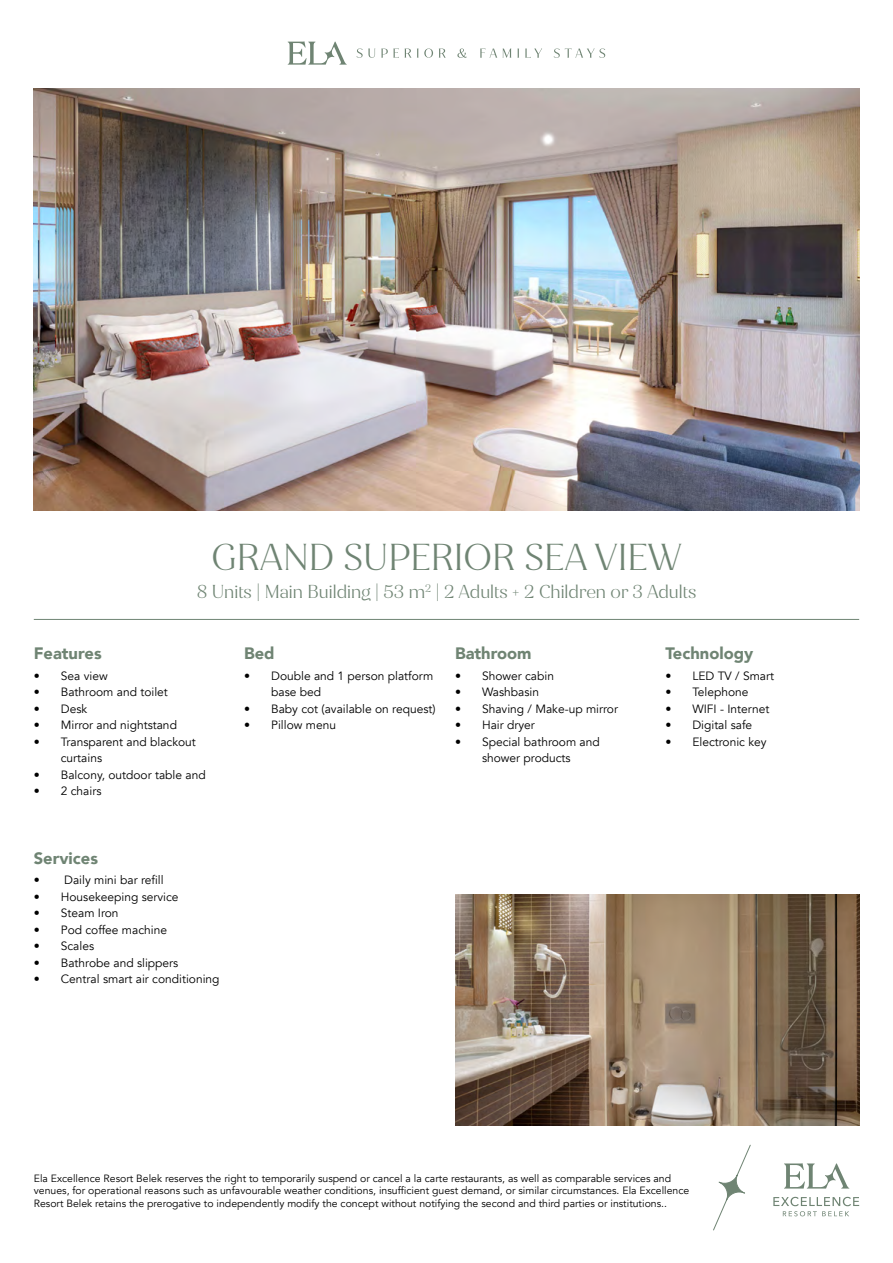
<style>
.page{position:relative;width:893px;height:1263px;background:#fff}
.page>*{position:absolute;margin:0;border:0;box-sizing:border-box;transform-origin:0 0}
.t1{font:300 36px "Jazmin Alt";color:#6f8473}
.t2{font:300 18px "Jazmin Alt";color:#6f8473}
.t3{font:900 16.5px "Avenir";color:#6f8473}
.t4{font:12px/16.5px "Avenir";color:#000}
.t5{font:10.5px/12.6px "Avenir";color:#000}
</style>
<div class="page">
<svg style="left:784px;top:1163px;width:65px;height:25px"></svg>
<svg style="left:773px;top:1197px;width:86px;height:19px"></svg>
<svg style="left:719px;top:1175px;width:26px;height:25px"></svg>
<div style="left:719px;top:1174px;width:26px;height:27px;border:1px solid #6f8473;border-radius:7px"></div>
<svg style="left:713px;top:1199px;width:14px;height:32px"></svg>
<svg style="left:736px;top:1144px;width:15px;height:31px"></svg>
<img style="left:34px;top:88px;width:825px;height:423px">
<hr style="left:34px;top:619px;width:825px;height:1px;background:#6f8473">
<svg style="left:288px;top:41px;width:59px;height:24px"></svg>
<svg style="left:480px;top:49px;width:125px;height:9px"></svg>
<svg style="left:357px;top:48px;width:110px;height:10px"></svg>
<img style="left:455px;top:895px;width:404px;height:230px">
<h1 class="t1" style="left:212px;top:536px;width:472px">GRAND SUPERIOR SEA VIEW</h1>
<h2 class="t2" style="left:197px;top:580px;width:501px">8 Units | Main Building | 53 m<sup>2</sup> | 2 Adults + 2 Children or 3 Adults</h2>
<h3 class="t3" style="left:34px;top:639px;width:69px">Features</h3>
<p class="t4" style="left:34px;top:667px;width:75px">• Sea view</p>
<p class="t4" style="left:34px;top:684px;width:136px">• Bathroom and toilet</p>
<p class="t4" style="left:34px;top:700px;width:55px">• Desk</p>
<p class="t4" style="left:34px;top:717px;width:145px">• Mirror and nightstand</p>
<p class="t4" style="left:61px;top:733px;width:137px;text-indent:-27px">• Transparent and blackout curtains</p>
<p class="t4" style="left:34px;top:766px;width:173px">• Balcony, outdoor table and</p>
<p class="t4" style="left:34px;top:783px;width:69px">• 2 chairs</p>
<h3 class="t3" style="left:34px;top:844px;width:66px">Services</h3>
<p class="t4" style="left:34px;top:872px;width:131px">• Daily mini bar refill</p>
<p class="t4" style="left:34px;top:889px;width:146px">• Housekeeping service</p>
<p class="t4" style="left:34px;top:905px;width:86px">• Steam Iron</p>
<p class="t4" style="left:34px;top:922px;width:135px">• Pod coffee machine</p>
<p class="t4" style="left:34px;top:938px;width:62px">• Scales</p>
<p class="t4" style="left:34px;top:955px;width:146px">• Bathrobe and slippers</p>
<p class="t4" style="left:34px;top:971px;width:187px">• Central smart air conditioning</p>
<h3 class="t3" style="left:244px;top:639px;width:32px">Bed</h3>
<p class="t4" style="left:271px;top:667px;width:164px;text-indent:-27px">• Double and 1 person platform base bed</p>
<p class="t4" style="left:244px;top:700px;width:193px">• Baby cot (available on request)</p>
<p class="t4" style="left:244px;top:717px;width:93px">• Pillow menu</p>
<h3 class="t3" style="left:455px;top:639px;width:78px">Bathroom</h3>
<p class="t4" style="left:455px;top:667px;width:101px">• Shower cabin</p>
<p class="t4" style="left:455px;top:684px;width:86px">• Washbasin</p>
<p class="t4" style="left:455px;top:700px;width:165px">• Shaving / Make-up mirror</p>
<p class="t4" style="left:455px;top:717px;width:81px">• Hair dryer</p>
<p class="t4" style="left:455px;top:733px;width:146px;text-align:center">• Special bathroom and shower products</p>
<h3 class="t3" style="left:665px;top:639px;width:89px">Technology</h3>
<p class="t4" style="left:665px;top:667px;width:110px">• LED TV / Smart</p>
<p class="t4" style="left:665px;top:684px;width:85px">• Telephone</p>
<p class="t4" style="left:665px;top:700px;width:106px">• WIFI - Internet</p>
<p class="t4" style="left:665px;top:717px;width:88px">• Digital safe</p>
<p class="t4" style="left:665px;top:733px;width:103px">• Electronic key</p>
<p class="t5" style="left:34px;top:1172px;width:657px">Ela Excellence Resort Belek reserves the right to temporarily suspend or cancel a la carte restaurants, as well as comparable services and venues, for operational reasons such as unfavourable weather conditions, insufficient guest demand, or similar circumstances. Ela Excellence<br>Resort Belek retains the prerogative to independently modify the concept without notifying the second and third parties or institutions..</p>
</div>
